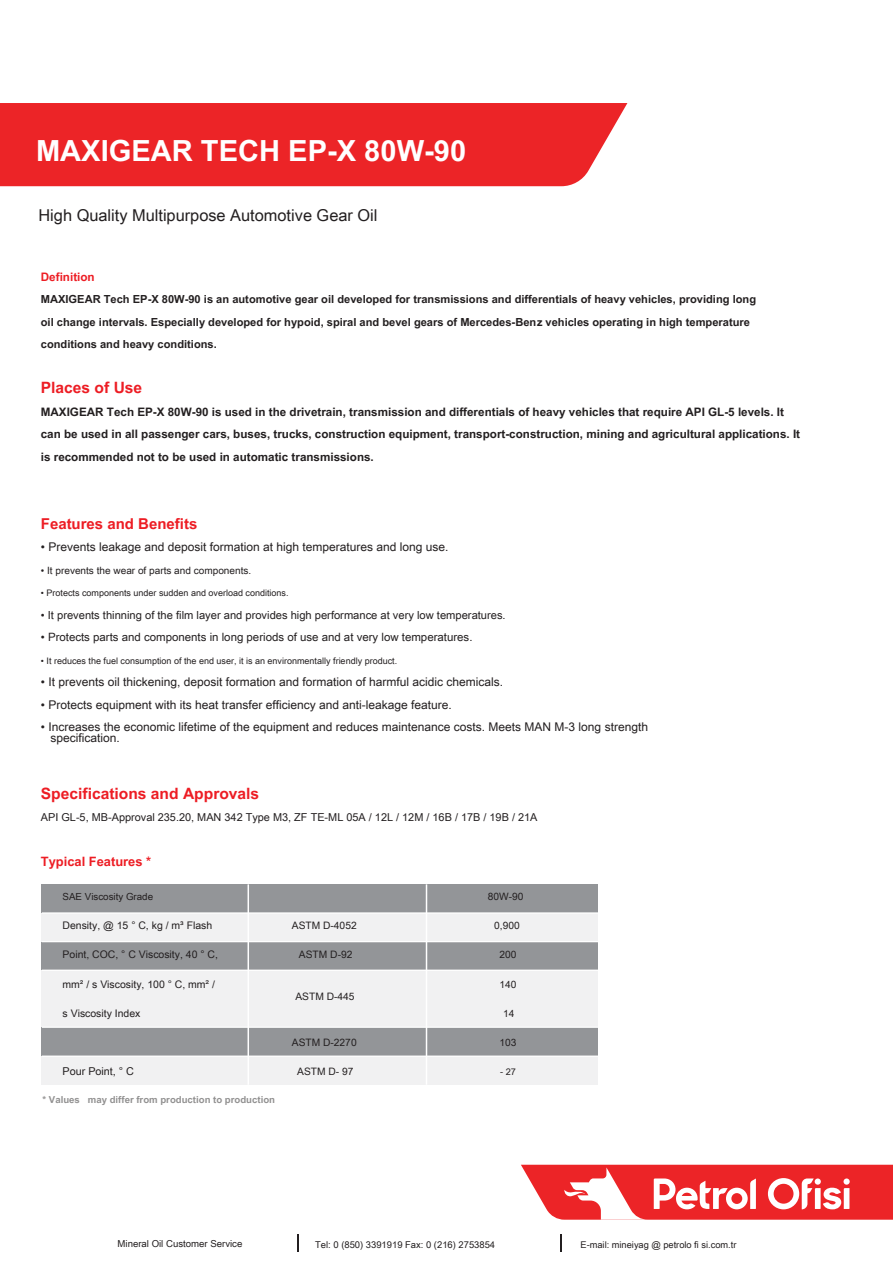
<style>
.page{position:relative;width:893px;height:1263px;background:#fff}
.page>*{position:absolute;margin:0;border:0;box-sizing:border-box;transform-origin:0 0}
.t1{font:700 29.1px "Arial Unicode MS";color:#fff}
.t2{font:16.35px "Arial Unicode MS";color:#231f20}
.t3{font:700 15.6px "Arial Unicode MS";color:#ed1d24}
.t4{font:700 15px "Arial Unicode MS";color:#ed1d24}
.t5{font:700 12.9px "Arial Unicode MS";color:#ed1d24}
.t6{font:12px/11.2px "Arial Unicode MS";color:#231f20}
.t7{font:700 11.7px/22.5px "Arial Unicode MS";color:#231f20}
.t8{font:700 11.7px "Arial Unicode MS";color:#ed1d24}
.t9{font:11.4px "Arial Unicode MS";color:#231f20}
.t10{font:700 11.1px/22.5px "Arial Unicode MS";color:#231f20}
.t11{font:11.1px "Arial Unicode MS";color:#231f20}
.t12{font:10.95px "Arial Unicode MS";color:#231f20}
.t13{font:10.8px "Arial Unicode MS";color:#231f20}
.t14{font:10.5px "Arial Unicode MS";color:#231f20}
.t15{font:10.2px "Arial Unicode MS";color:#231f20}
.t16{font:10.05px "Arial Unicode MS";color:#231f20}
.t17{font:9.75px "Arial Unicode MS";color:#231f20}
.t18{font:700 9.6px "Arial Unicode MS";color:#929191}
.t19{font:9.6px "Arial Unicode MS";color:#231f20}
.t20{font:9.45px "Arial Unicode MS";color:#231f20}
.t21{font:9.3px "Arial Unicode MS";color:#231f20}
.t22{font:9.15px "Arial Unicode MS";color:#231f20}
.t23{font:9px "Arial Unicode MS";color:#231f20}
</style>
<div class="page">
<div style="left:42px;top:884px;width:556px;height:29px;background:#939598"></div>
<div style="left:42px;top:913px;width:556px;height:29px;background:#f1f1f2"></div>
<div style="left:42px;top:942px;width:556px;height:28px;background:#939598"></div>
<div style="left:42px;top:970px;width:556px;height:57px;background:#f1f1f2"></div>
<div style="left:42px;top:1027px;width:556px;height:29px;background:#939598"></div>
<div style="left:42px;top:1056px;width:556px;height:29px;background:#f1f1f2"></div>
<hr style="left:248px;top:884px;width:1px;height:201px;background:#fff">
<hr style="left:42px;top:912px;width:556px;height:2px;background:#fff">
<hr style="left:42px;top:941px;width:556px;height:1px;background:#fff">
<hr style="left:42px;top:969px;width:556px;height:2px;background:#fff">
<hr style="left:42px;top:1055px;width:556px;height:2px;background:#fff">
<hr style="left:42px;top:1026px;width:556px;height:2px;background:#fff">
<hr style="left:426px;top:884px;width:1px;height:201px;background:#fff">
<svg style="left:297px;top:1234px;width:1px;height:18px"></svg>
<svg style="left:560px;top:1234px;width:2px;height:18px"></svg>
<div style="left:0;top:103px;width:627px;height:83px;background:#ec2427"></div>
<svg style="left:521px;top:1165px;width:372px;height:55px"></svg>
<h1 class="t1" style="left:36px;top:130px;width:432px">MAXIGEAR TECH EP-X 80W-90</h1>
<h2 class="t2" style="left:38px;top:203px;width:341px">High Quality Multipurpose Automotive Gear Oil</h2>
<p class="t8" style="left:41px;top:268px;width:55px">Definition</p>
<p class="t10" style="left:41px;top:288px;width:717px">MAXIGEAR Tech EP-X 80W-90 is an automotive gear oil developed for transmissions and differentials of heavy vehicles, providing long oil change intervals. Especially developed for hypoid, spiral and bevel gears of Mercedes-Benz vehicles operating in high temperature conditions and heavy conditions.</p>
<h3 class="t3" style="left:41px;top:377px;width:103px">Places of Use</h3>
<p class="t7" style="left:41px;top:400px;width:761px">MAXIGEAR Tech EP-X 80W-90 is used in the drivetrain, transmission and differentials of heavy vehicles that require API GL-5 levels. It can be used in all passenger cars, buses, trucks, construction equipment, transport-construction, mining and agricultural applications. It is recommended not to be used in automatic transmissions.</p>
<p class="t4" style="left:41px;top:512px;width:158px">Features and Benefits</p>
<p class="t6" style="left:41px;top:541px;width:409px">• Prevents leakage and deposit formation at high temperatures and long use.</p>
<p class="t16" style="left:41px;top:563px;width:212px">• It prevents the wear of parts and components.</p>
<p class="t23" style="left:41px;top:586px;width:249px">• Protects components under sudden and overload conditions.</p>
<p class="t11" style="left:41px;top:607px;width:466px">• It prevents thinning of the film layer and provides high performance at very low temperatures.</p>
<p class="t9" style="left:41px;top:629px;width:433px">• Protects parts and components in long periods of use and at very low temperatures.</p>
<p class="t23" style="left:41px;top:654px;width:358px">• It reduces the fuel consumption of the end user, it is an environmentally friendly product.</p>
<p class="t6" style="left:41px;top:676px;width:464px">• It prevents oil thickening, deposit formation and formation of harmful acidic chemicals.</p>
<p class="t6" style="left:41px;top:698px;width:413px">• Protects equipment with its heat transfer efficiency and anti-leakage feature.</p>
<p class="t6" style="left:50px;top:721px;width:599px;text-indent:-10px">• Increases the economic lifetime of the equipment and reduces maintenance costs. Meets MAN M-3 long strength specification.</p>
<h3 class="t3" style="left:41px;top:782px;width:220px">Specifications and Approvals</h3>
<p class="t12" style="left:41px;top:809px;width:498px">API GL-5, MB-Approval 235.20, MAN 342 Type M3, ZF TE-ML 05A / 12L / 12M / 16B / 17B / 19B / 21A</p>
<p class="t5" style="left:41px;top:852px;width:112px">Typical Features *</p>
<p class="t17" style="left:63px;top:889px;width:92px">SAE Viscosity Grade</p>
<p class="t14" style="left:63px;top:918px;width:151px">Density, @ 15 ° C, kg / m³ Flash</p>
<p class="t14" style="left:63px;top:947px;width:157px">Point, COC, ° C Viscosity, 40 ° C,</p>
<p class="t14" style="left:63px;top:976px;width:154px">mm² / s Viscosity, 100 ° C, mm² /</p>
<p class="t14" style="left:63px;top:1006px;width:79px">s Viscosity Index</p>
<p class="t15" style="left:488px;top:889px;width:37px">80W-90</p>
<p class="t15" style="left:494px;top:918px;width:27px">0,900</p>
<p class="t15" style="left:499px;top:947px;width:18px">200</p>
<p class="t15" style="left:499px;top:977px;width:18px">140</p>
<p class="t15" style="left:503px;top:1006px;width:13px">14</p>
<p class="t15" style="left:499px;top:1035px;width:18px">103</p>
<p class="t22" style="left:500px;top:1066px;width:17px">- 27</p>
<p class="t15" style="left:292px;top:918px;width:66px">ASTM D-4052</p>
<p class="t15" style="left:299px;top:947px;width:55px">ASTM D-92</p>
<p class="t15" style="left:295px;top:989px;width:61px">ASTM D-445</p>
<p class="t15" style="left:292px;top:1035px;width:66px">ASTM D-2270</p>
<p class="t15" style="left:297px;top:1064px;width:58px">ASTM D- 97</p>
<p class="t13" style="left:63px;top:1064px;width:73px">Pour Point, ° C</p>
<p class="t18" style="left:43px;top:1093px;width:234px">* Values may differ from production to production</p>
<p class="t19" style="left:118px;top:1237px;width:126px">Mineral Oil Customer Service</p>
<p class="t20" style="left:315px;top:1237px;width:181px">Tel: 0 (850) 3391919 Fax: 0 (216) 2753854</p>
<p class="t21" style="left:580px;top:1238px;width:157px">E-mail: mineiyag @ petrolo fi si.com.tr</p>
</div>
